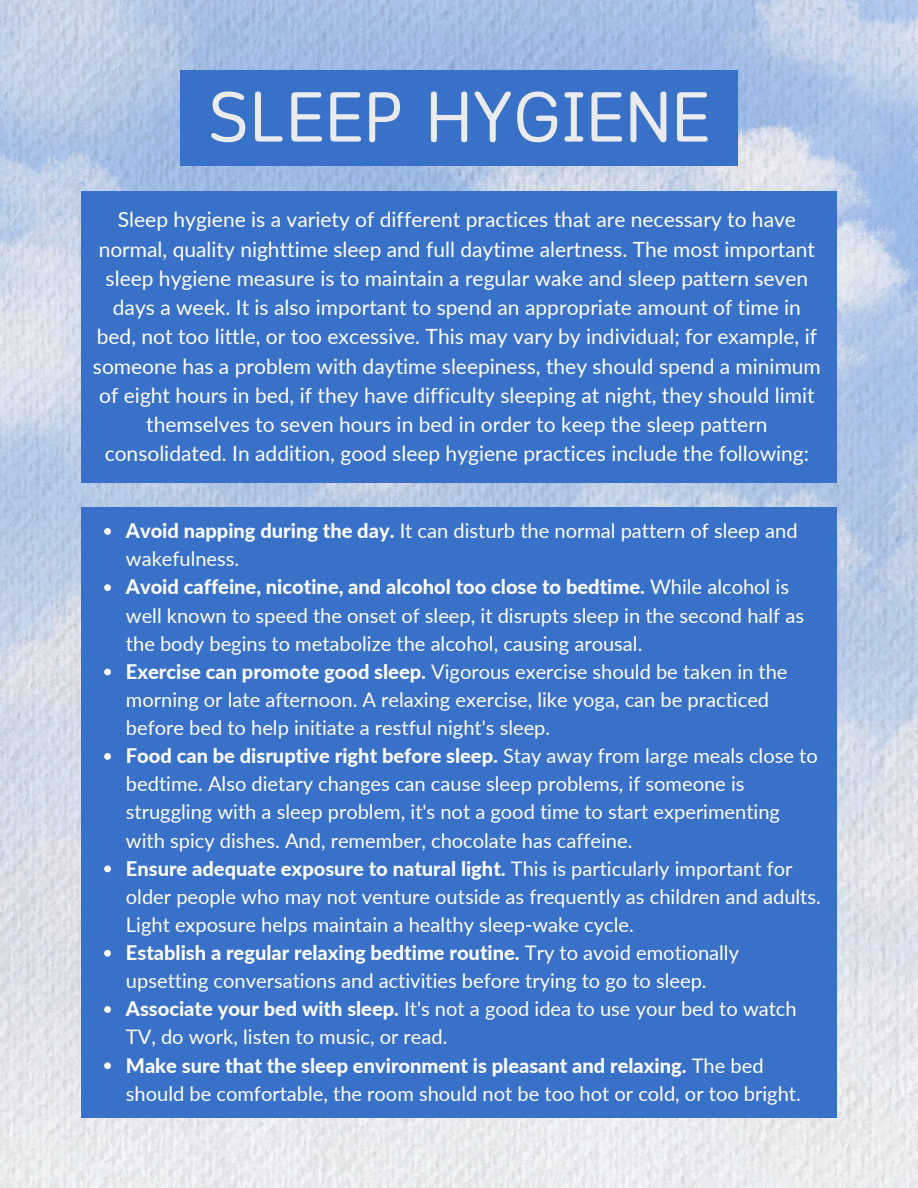
<style>
.page{position:relative;width:918px;height:1188px;background:#fff}
.page>*{position:absolute;margin:0;border:0;box-sizing:border-box;transform-origin:0 0}
.t1{font:70.5px "Cloud Soft";color:#eaebef}
.t2{font:21px/29.2px "Lato";color:#fff;text-align:center}
.t3{font:20.1px/28.2px "Lato";color:#fff}
.s1{font-weight:800}
</style>
<div class="page">
<img style="left:0;top:0;width:918px;height:1188px">
<div style="left:180px;top:71px;width:558px;height:95px;background:#3871c7"></div>
<div style="left:81px;top:191px;width:756px;height:291px;background:#3871c7"></div>
<div style="left:81px;top:507px;width:756px;height:610px;background:#3871c7"></div>
<svg style="left:104px;top:528px;width:7px;height:7px"></svg>
<svg style="left:104px;top:584px;width:7px;height:7px"></svg>
<svg style="left:104px;top:669px;width:7px;height:6px"></svg>
<svg style="left:104px;top:753px;width:7px;height:7px"></svg>
<svg style="left:104px;top:866px;width:7px;height:6px"></svg>
<svg style="left:104px;top:950px;width:7px;height:7px"></svg>
<svg style="left:104px;top:1006px;width:7px;height:7px"></svg>
<svg style="left:104px;top:1062px;width:7px;height:7px"></svg>
<h1 class="t1" style="left:207px;top:77px;width:505px">SLEEP HYGIENE</h1>
<p class="t2" style="left:93px;top:205px;width:729px">Sleep hygiene is a variety of different practices that are necessary to have normal, quality nighttime sleep and full daytime alertness. The most important sleep hygiene measure is to maintain a regular wake and sleep pattern seven days a week. It is also important to spend an appropriate amount of time in bed, not too little, or too excessive. This may vary by individual; for example, if someone has a problem with daytime sleepiness, they should spend a minimum of eight hours in bed, if they have difficulty sleeping at night, they should limit themselves to seven hours in bed in order to keep the sleep pattern consolidated. In addition, good sleep hygiene practices include the following:</p>
<p class="t3" style="left:126px;top:516px;width:673px"><span class="s1">Avoid napping during the day.</span> It can disturb the normal pattern of sleep and wakefulness.</p>
<p class="t3" style="left:126px;top:573px;width:680px"><span class="s1">Avoid caffeine, nicotine, and alcohol too close to bedtime.</span> While alcohol is well known to speed the onset of sleep, it disrupts sleep in the second half as the body begins to metabolize the alcohol, causing arousal.</p>
<p class="t3" style="left:126px;top:657px;width:663px"><span class="s1">Exercise can promote good sleep.</span> Vigorous exercise should be taken in the morning or late afternoon. A relaxing exercise, like yoga, can be practiced before bed to help initiate a restful night's sleep.</p>
<p class="t3" style="left:126px;top:741px;width:693px"><span class="s1">Food can be disruptive right before sleep.</span> Stay away from large meals close to bedtime. Also dietary changes can cause sleep problems, if someone is struggling with a sleep problem, it's not a good time to start experimenting with spicy dishes. And, remember, chocolate has caffeine.</p>
<p class="t3" style="left:126px;top:854px;width:696px"><span class="s1">Ensure adequate exposure to natural light.</span> This is particularly important for older people who may not venture outside as frequently as children and adults.<br>Light exposure helps maintain a healthy sleep-wake cycle.</p>
<p class="t3" style="left:126px;top:938px;width:615px"><span class="s1">Establish a regular relaxing bedtime routine.</span> Try to avoid emotionally upsetting conversations and activities before trying to go to sleep.</p>
<p class="t3" style="left:126px;top:994px;width:672px"><span class="s1">Associate your bed with sleep.</span> It's not a good idea to use your bed to watch<br>TV, do work, listen to music, or read.</p>
<p class="t3" style="left:126px;top:1051px;width:676px"><span class="s1">Make sure that the sleep environment is pleasant and relaxing.</span> The bed should be comfortable, the room should not be too hot or cold, or too bright.</p>
</div>
